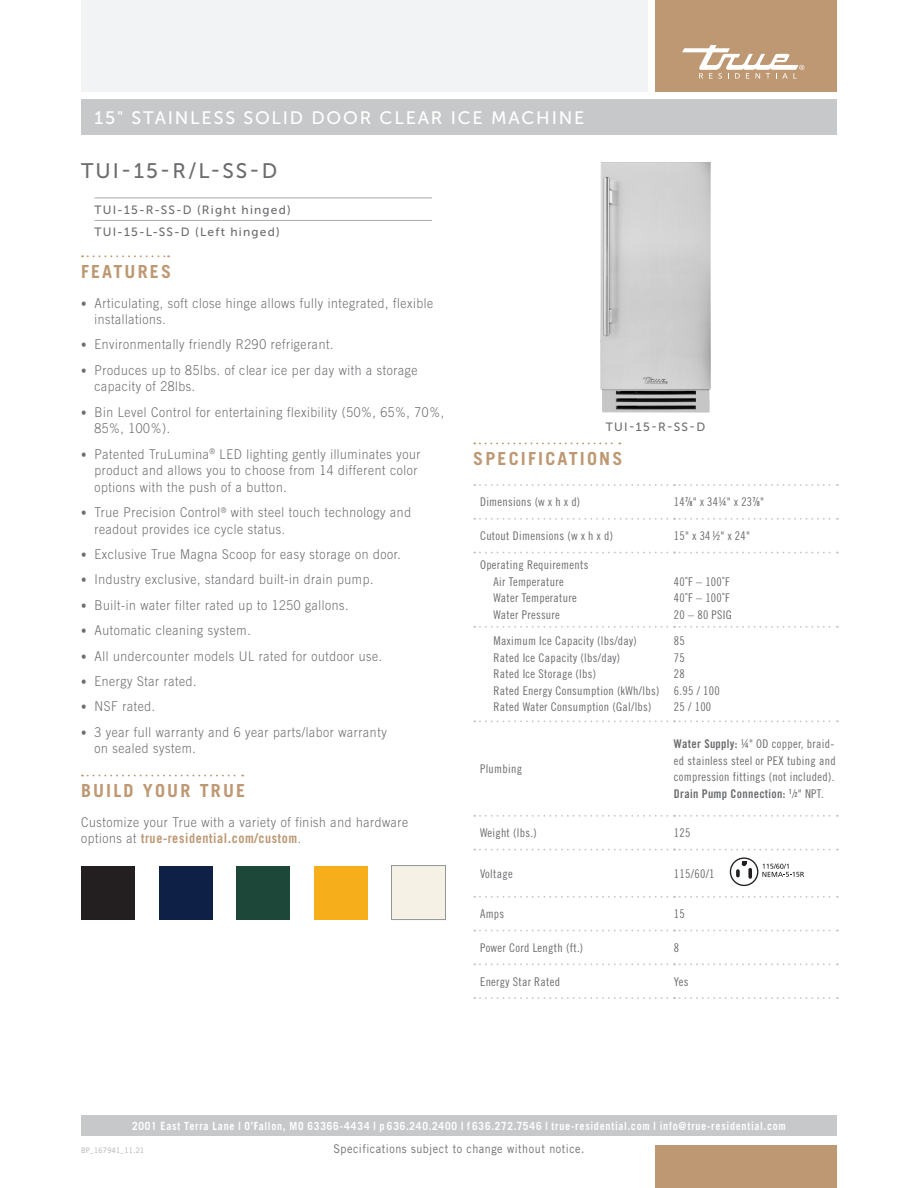
<style>
.page{position:relative;width:918px;height:1188px;background:#fff}
.page>*{position:absolute;margin:0;border:0;box-sizing:border-box;transform-origin:0 0}
.Model{font:21px "Museo Sans 500";letter-spacing:.1em;color:#6c6d70}
.Model_header_gray_ba{font:18px "Museo Sans 500";letter-spacing:.1em;color:#fff}
.Subheads_w_dotted_ru{font:700 18px "Trade Gothic LT Std";letter-spacing:.12em;color:#bd9873}
.body_text{font:300 13.5px/16.5px "Trade Gothic LT Std";letter-spacing:.05em;color:#6c6d70;scale:.9 1}
.body_text_table{font:12px/16.5px "Trade Gothic LT Std Cn 18";letter-spacing:.025em;color:#6c6d70;text-align:justify}
._2-line_Nomenclature{font:12px "Museo Sans 500";letter-spacing:.1em;color:#6c6d70}
.t1{font:12px "Trade Gothic LT Std";letter-spacing:.045em;color:#6c6d70;scale:.9 1}
.body_text_table-2{font:12px "Trade Gothic LT Std Bd Cn 20";letter-spacing:.025em;color:#6c6d70}
.Model_Caption{font:12px "Museo Sans 500";letter-spacing:.1em;color:#6c6d70}
.t2{font:700 11.25px "Trade Gothic LT Std";letter-spacing:.075em;color:#fff;scale:.9 1}
.t3{font:7.5px "Trade Gothic LT Std";letter-spacing:.05em;color:#a8a9ad;scale:.9 1}
.s1{font-size:12px}
.s2{font-weight:700;color:#bd9873}
.s3{font-family:"Trade Gothic LT Std";font-weight:300}
.s4{font-family:"Trade Gothic LT Std Bd Cn 20";font-size:7.05px}
.s5{font-family:"Trade Gothic LT Std Bd Cn 20"}
.s6{font-size:7.05px}
.s7{font-family:"Trade Gothic LT Std Cn 18"}
</style>
<div class="page">
<div style="left:656px;top:0;width:181px;height:92px;background:#bd9873"></div>
<div style="left:81px;top:0;width:567px;height:92px;background:#f2f3f4"></div>
<svg style="left:682px;top:45px;width:122px;height:34px"></svg>
<div style="left:656px;top:1145px;width:181px;height:43px;background:#bd9873"></div>
<div style="left:81px;top:1116px;width:756px;height:20px;background:#c7c8ca"></div>
<div style="left:81px;top:100px;width:756px;height:35px;background:#c7c8ca"></div>
<img style="left:600px;top:162px;width:111px;height:250px">
<hr style="left:94px;top:198px;width:338px;height:1px;background:#a8a9ad">
<hr style="left:94px;top:220px;width:338px;height:1px;background:#a8a9ad">
<svg style="left:82px;top:255px;width:87px;height:2px"></svg>
<svg style="left:82px;top:775px;width:161px;height:1px"></svg>
<div style="left:81px;top:866px;width:54px;height:54px;background:#231f20"></div>
<div style="left:159px;top:866px;width:54px;height:54px;background:#0f2047"></div>
<div style="left:236px;top:866px;width:54px;height:54px;background:#1d4739"></div>
<div style="left:314px;top:866px;width:54px;height:54px;background:#f6ae1a"></div>
<div style="left:391px;top:865px;width:55px;height:55px;background:#f5f2e5;border:1px solid #939598"></div>
<svg style="left:474px;top:443px;width:146px;height:1px"></svg>
<svg style="left:474px;top:484px;width:364px;height:2px"></svg>
<svg style="left:474px;top:518px;width:364px;height:2px"></svg>
<svg style="left:474px;top:552px;width:364px;height:2px"></svg>
<svg style="left:474px;top:626px;width:364px;height:2px"></svg>
<svg style="left:474px;top:720px;width:364px;height:2px"></svg>
<svg style="left:474px;top:815px;width:364px;height:2px"></svg>
<svg style="left:474px;top:849px;width:364px;height:2px"></svg>
<svg style="left:474px;top:896px;width:364px;height:2px"></svg>
<svg style="left:474px;top:930px;width:364px;height:2px"></svg>
<svg style="left:474px;top:963px;width:364px;height:2px"></svg>
<svg style="left:474px;top:997px;width:364px;height:2px"></svg>
<svg style="left:762px;top:864px;width:42px;height:13px"></svg>
<div style="left:730px;top:857px;width:28px;height:29px;border:1px solid #231f20;border-radius:50%"></div>
<svg style="left:736px;top:861px;width:16px;height:16px"></svg>
<p class="Model_header_gray_ba" style="left:94px;top:108px;width:491px">15" STAINLESS SOLID DOOR CLEAR ICE MACHINE</p>
<p class="Model" style="left:81px;top:159px;width:198px">TUI-15-R/L-SS-D</p>
<p class="_2-line_Nomenclature" style="left:94px;top:203px;width:198px">TUI-15-R-SS-D (Right hinged)</p>
<p class="_2-line_Nomenclature" style="left:94px;top:226px;width:187px">TUI-15-L-SS-D (Left hinged)</p>
<p class="Subheads_w_dotted_ru" style="left:81px;top:260px;width:92px">FEATURES</p>
<p class="body_text" style="left:94px;top:294px;width:378px;text-indent:-14px"><span class="s1">•</span> Articulating, soft close hinge allows fully integrated, flexible installations.</p>
<p class="body_text" style="left:81px;top:336px;width:282px"><span class="s1">•</span> Environmentally friendly R290 refrigerant.</p>
<p class="body_text" style="left:94px;top:362px;width:360px;text-indent:-14px"><span class="s1">•</span> Produces up to 85lbs. of clear ice per day with a storage capacity of 28lbs.</p>
<p class="body_text" style="left:94px;top:404px;width:390px;text-indent:-14px"><span class="s1">•</span> Bin Level Control for entertaining flexibility (50%, 65%, 70%,<br>85%, 100%).</p>
<p class="body_text" style="left:94px;top:445px;width:364px;text-indent:-14px"><span class="s1">•</span> Patented TruLumina<sup>®</sup> LED lighting gently illuminates your product and allows you to choose from 14 different color options with the push of a button.</p>
<p class="body_text" style="left:94px;top:504px;width:353px;text-indent:-14px"><span class="s1">•</span> True Precision Control<sup>®</sup> with steel touch technology and readout provides ice cycle status.</p>
<p class="body_text" style="left:81px;top:546px;width:357px"><span class="s1">•</span> Exclusive True Magna Scoop for easy storage on door.</p>
<p class="body_text" style="left:81px;top:571px;width:326px"><span class="s1">•</span> Industry exclusive, standard built-in drain pump.</p>
<p class="body_text" style="left:81px;top:597px;width:299px"><span class="s1">•</span> Built-in water filter rated up to 1250 gallons.</p>
<p class="body_text" style="left:81px;top:622px;width:190px"><span class="s1">•</span> Automatic cleaning system.</p>
<p class="body_text" style="left:81px;top:647px;width:336px"><span class="s1">•</span> All undercounter models UL rated for outdoor use.</p>
<p class="body_text" style="left:81px;top:673px;width:130px"><span class="s1">•</span> Energy Star rated.</p>
<p class="body_text" style="left:81px;top:698px;width:84px"><span class="s1">•</span> NSF rated.</p>
<p class="body_text" style="left:94px;top:724px;width:326px;text-indent:-14px"><span class="s1">•</span> 3 year full warranty and 6 year parts/labor warranty on sealed system.</p>
<p class="Subheads_w_dotted_ru" style="left:81px;top:779px;width:166px">BUILD YOUR TRUE</p>
<p class="body_text" style="left:81px;top:814px;width:365px">Customize your True with a variety of finish and hardware options at <span class="s2">true-residential.com/custom</span>.</p>
<p class="Model_Caption" style="left:606px;top:420px;width:101px">TUI-15-R-SS-D</p>
<p class="Subheads_w_dotted_ru" style="left:473px;top:447px;width:151px">SPECIFICATIONS</p>
<p class="body_text_table" style="left:480px;top:494px;width:102px">Dimensions (w x h x d)</p>
<p class="body_text_table" style="left:674px;top:494px;width:92px">14<sup>7</sup><span class="s3">/</span><span class="s4">8</span>" x 341/4" x 23<sup>7</sup><span class="s3">/</span><span class="s4">8</span>"</p>
<p class="body_text_table" style="left:480px;top:527px;width:135px">Cutout Dimensions (w x h x d)</p>
<p class="body_text_table" style="left:674px;top:527px;width:78px">15" x 341/2" x 24"</p>
<p class="body_text_table" style="left:480px;top:557px;width:110px">Operating Requirements</p>
<p class="body_text_table" style="left:494px;top:573px;width:72px">Air Temperature</p>
<p class="body_text_table" style="left:494px;top:590px;width:85px">Water Temperature</p>
<p class="body_text_table" style="left:494px;top:606px;width:68px">Water Pressure</p>
<p class="body_text_table" style="left:674px;top:573px;width:57px">40˚F – 100˚F</p>
<p class="body_text_table" style="left:674px;top:590px;width:57px">40˚F – 100˚F</p>
<p class="body_text_table" style="left:674px;top:606px;width:59px">20 – 80 PSIG</p>
<p class="body_text_table" style="left:494px;top:633px;width:145px">Maximum Ice Capacity (lbs/day)</p>
<p class="body_text_table" style="left:494px;top:649px;width:128px">Rated Ice Capacity (lbs/day)</p>
<p class="body_text_table" style="left:494px;top:666px;width:104px">Rated Ice Storage (lbs)</p>
<p class="body_text_table" style="left:494px;top:682px;width:167px">Rated Energy Consumption (kWh/lbs)</p>
<p class="body_text_table" style="left:494px;top:699px;width:160px">Rated Water Consumption (Gal/lbs)</p>
<p class="body_text_table" style="left:674px;top:633px;width:12px">85</p>
<p class="body_text_table" style="left:674px;top:649px;width:12px">75</p>
<p class="body_text_table" style="left:674px;top:666px;width:12px">28</p>
<p class="body_text_table" style="left:674px;top:682px;width:47px">6.95 / 100</p>
<p class="body_text_table" style="left:674px;top:699px;width:39px">25 / 100</p>
<p class="body_text_table" style="left:674px;top:735px;width:163px"><span class="s5">Water Supply:</span> 1/4" OD copper, braid&shy;ed stainless steel or PEX tubing and compression fittings (not included).</p>
<p class="body_text_table-2" style="left:674px;top:786px;width:151px">Drain Pump Connection: <sup>1</sup><span class="s3">/</span><span class="s6">2</span><span class="s7">" NPT.</span></p>
<p class="body_text_table" style="left:480px;top:760px;width:44px">Plumbing</p>
<p class="body_text_table" style="left:480px;top:824px;width:58px">Weight (lbs.)</p>
<p class="body_text_table" style="left:674px;top:824px;width:18px">125</p>
<p class="body_text_table" style="left:480px;top:865px;width:34px">Voltage</p>
<p class="body_text_table" style="left:674px;top:866px;width:42px">115/60/1</p>
<p class="body_text_table" style="left:480px;top:905px;width:26px">Amps</p>
<p class="body_text_table" style="left:674px;top:905px;width:12px">15</p>
<p class="body_text_table" style="left:480px;top:939px;width:105px">Power Cord Length (ft.)</p>
<p class="body_text_table" style="left:674px;top:939px;width:7px">8</p>
<p class="body_text_table" style="left:480px;top:973px;width:82px">Energy Star Rated</p>
<p class="body_text_table" style="left:674px;top:973px;width:16px">Yes</p>
<p class="t2" style="left:132px;top:1119px;width:728px">2001 East Terra Lane | O’Fallon, MO 63366-4434 | p 636.240.2400 | f 636.272.7546 | true-residential.com | info@true-residential.com</p>
<p class="t3" style="left:81px;top:1146px;width:72px">BP_167941_11.21</p>
<p class="t1" style="left:333px;top:1142px;width:281px">Specifications subject to change without notice.</p>
</div>
